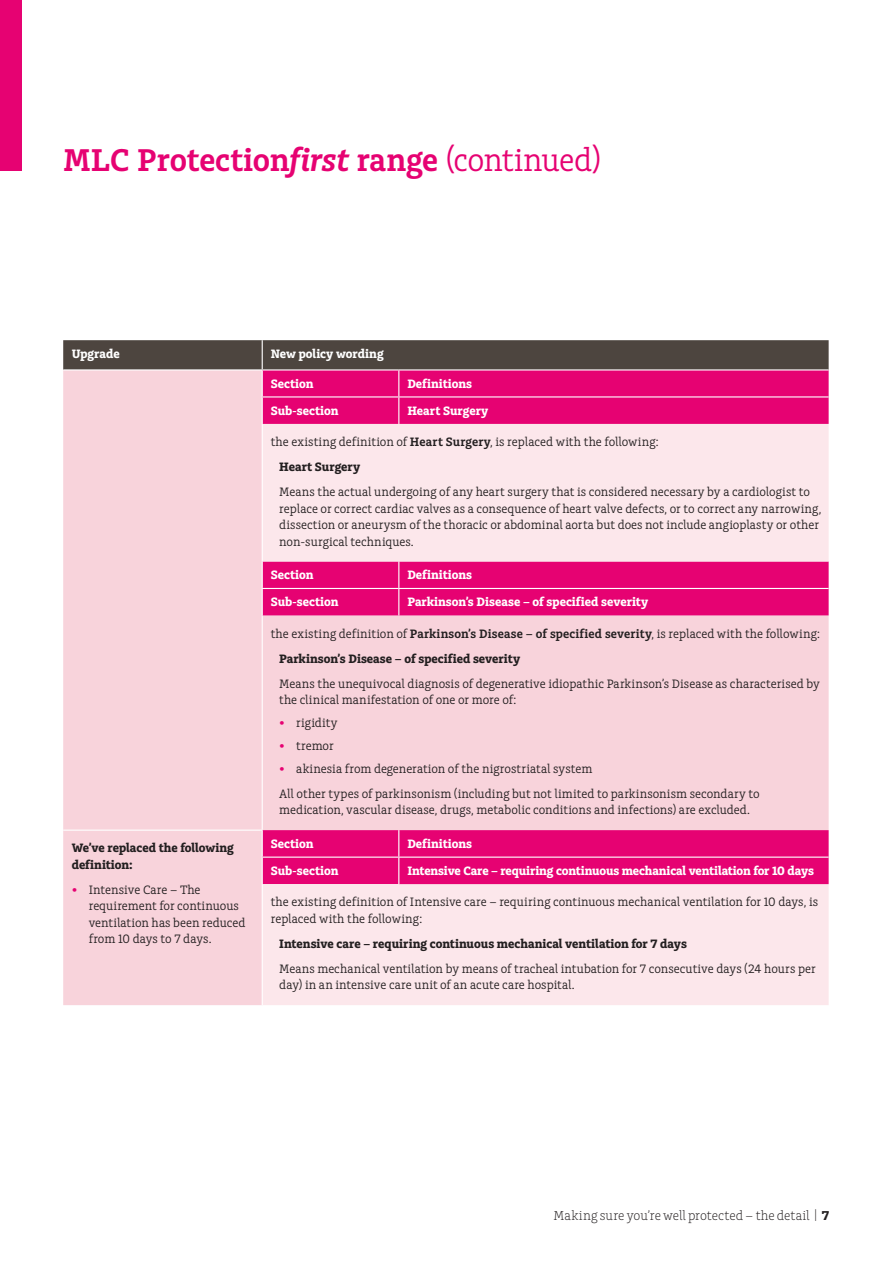
<style>
.page{position:relative;width:893px;height:1263px;background:#fff}
.page>*{position:absolute;margin:0;border:0;box-sizing:border-box;transform-origin:0 0}
.t1{font:600 33px "Charlie Std";letter-spacing:-.005em;color:#e60272}
.t2{font:300 13.5px "Charlie Std";color:#231f20}
.t3{font:12.75px/16.5px "Charlie Std";color:#231f20}
.t4{font:700 12.75px "Charlie Std";color:#fff}
.t5{font:700 12.75px/16.5px "Charlie Std";color:#231f20}
.s1{font-style:italic}
.s2{font-weight:400}
.s3{font-weight:600}
.s4{font-weight:700}
.s5{font-size:18px;color:#e60272}
</style>
<div class="page">
<div style="left:0;top:0;width:21px;height:171px;background:#e60272"></div>
<div style="left:63px;top:424px;width:199px;height:581px;background:#f8d3db"></div>
<svg style="left:263px;top:424px;width:566px;height:581px;background:#f7c3d6"></svg>
<svg style="left:262px;top:561px;width:1px;height:54px"></svg>
<svg style="left:262px;top:831px;width:1px;height:53px"></svg>
<hr style="left:63px;top:829px;width:200px;height:2px;background:#fff">
<svg style="left:63px;top:340px;width:766px;height:84px;background:#b34074"></svg>
<svg style="left:398px;top:561px;width:1px;height:54px"></svg>
<div style="left:398px;top:830px;width:431px;height:54px;background:#e60272"></div>
<hr style="left:262px;top:396px;width:137px;height:1px;background:#fff">
<hr style="left:399px;top:396px;width:430px;height:1px;background:#fff">
<hr style="left:262px;top:588px;width:137px;height:1px;background:#fff">
<hr style="left:262px;top:856px;width:137px;height:2px;background:#fff">
<hr style="left:399px;top:588px;width:430px;height:1px;background:#fff">
<hr style="left:399px;top:856px;width:430px;height:2px;background:#fff">
<hr style="left:63px;top:369px;width:199px;height:1px;background:#fff">
<hr style="left:262px;top:369px;width:137px;height:1px;background:#fff">
<hr style="left:399px;top:369px;width:430px;height:1px;background:#fff">
<h1 class="t1" style="left:63px;top:141px;width:540px">MLC Protection<span class="s1">first</span> range <span class="s2">(continued)</span></h1>
<p class="t4" style="left:72px;top:346px;width:49px">Upgrade</p>
<p class="t4" style="left:271px;top:346px;width:114px">New policy wording</p>
<p class="t4" style="left:271px;top:376px;width:44px">Section</p>
<p class="t4" style="left:407px;top:376px;width:66px">Definitions</p>
<p class="t4" style="left:271px;top:403px;width:69px">Sub-section</p>
<p class="t4" style="left:407px;top:403px;width:82px">Heart Surgery</p>
<p class="t3" style="left:279px;top:429px;width:381px;line-height:25px;text-indent:-9px">the existing definition of <span class="s3">Heart Surgery</span>, is replaced with the following:<br><span class="s4">Heart Surgery</span></p>
<p class="t3" style="left:279px;top:484px;width:544px">Means the actual undergoing of any heart surgery that is considered necessary by a cardiologist to replace or correct cardiac valves as a consequence of heart valve defects, or to correct any narrowing, dissection or aneurysm of the thoracic or abdominal aorta but does not include angioplasty or other non-surgical techniques.</p>
<p class="t4" style="left:271px;top:568px;width:44px">Section</p>
<p class="t4" style="left:407px;top:568px;width:66px">Definitions</p>
<p class="t4" style="left:271px;top:595px;width:69px">Sub-section</p>
<p class="t4" style="left:407px;top:595px;width:242px">Parkinson’s Disease – of specified severity</p>
<p class="t3" style="left:279px;top:621px;width:543px;line-height:25px;text-indent:-9px">the existing definition of <span class="s3">Parkinson’s Disease – of specified severity</span>, is replaced with the following:<br><span class="s4">Parkinson’s Disease – of specified severity</span></p>
<p class="t3" style="left:279px;top:675px;width:542px">Means the unequivocal diagnosis of degenerative idiopathic Parkinson’s Disease as characterised by the clinical manifestation of one or more of:</p>
<p class="t3" style="left:279px;top:714px;width:60px"><span class="s5">•</span> rigidity</p>
<p class="t3" style="left:279px;top:737px;width:56px"><span class="s5">•</span> tremor</p>
<p class="t3" style="left:279px;top:756px;width:482px;line-height:25px"><span class="s5">•</span> akinesia from degeneration of the nigrostriatal system<br>All other types of parkinsonism (including but not limited to parkinsonism secondary to</p>
<p class="t3" style="left:279px;top:802px;width:472px">medication, vascular disease, drugs, metabolic conditions and infections) are excluded.</p>
<p class="t5" style="left:72px;top:840px;width:164px">We’ve replaced the following definition:</p>
<p class="t3" style="left:89px;top:881px;width:158px;text-indent:-17px"><span class="s5">•</span> Intensive Care – The requirement for continuous ventilation has been reduced from 10 days to 7 days.</p>
<p class="t4" style="left:271px;top:836px;width:44px">Section</p>
<p class="t4" style="left:407px;top:836px;width:66px">Definitions</p>
<p class="t4" style="left:271px;top:863px;width:69px">Sub-section</p>
<p class="t4" style="left:407px;top:863px;width:408px">Intensive Care – requiring continuous mechanical ventilation for 10 days</p>
<p class="t3" style="left:271px;top:894px;width:549px">the existing definition of Intensive care – requiring continuous mechanical ventilation for 10 days, is replaced with the following:</p>
<p class="t5" style="left:279px;top:935px;width:409px">Intensive care – requiring continuous mechanical ventilation for 7 days</p>
<p class="t3" style="left:279px;top:960px;width:538px">Means mechanical ventilation by means of tracheal intubation for 7 consecutive days (24 hours per day) in an intensive care unit of an acute care hospital.</p>
<p class="t2" style="left:554px;top:1208px;width:277px">Making sure you’re well protected – the detail | <span class="s4">7</span></p>
</div>
